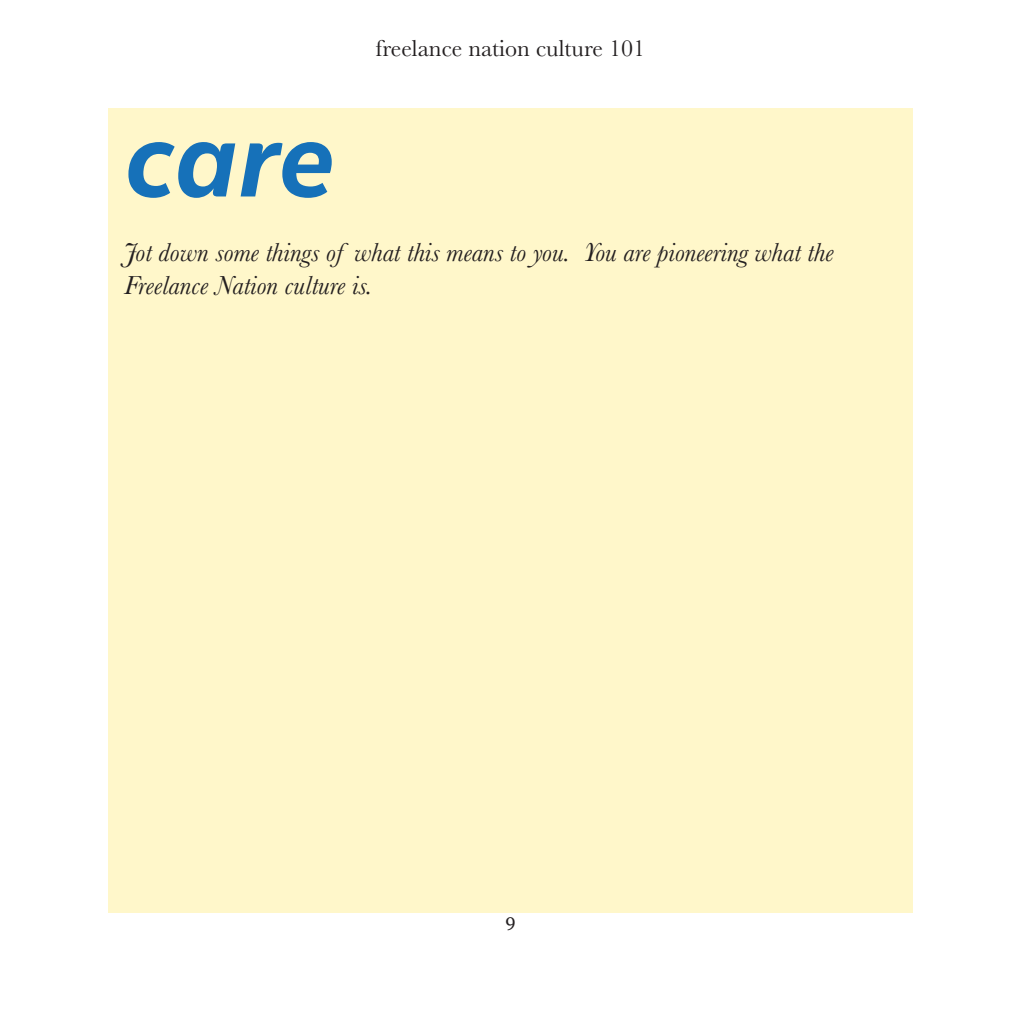
<style>
.page{position:relative;width:1021px;height:1021px;background:#fff}
.page>*{position:absolute;margin:0;border:0;box-sizing:border-box;transform-origin:0 0}
.t1{font:italic 700 105px "Intel Clear";color:#1671b9}
.t2{font:italic 27px/32.4px "Baskerville";color:#231f20}
.t3{font:24px "Baskerville";color:#231f20}
.t4{font:18px "Georgia";color:#231f20}
</style>
<div class="page">
<div style="left:108px;top:108px;width:804px;height:804px;background:#fff7ca"></div>
<p class="t1" style="left:124px;top:95px;width:212px">care</p>
<p class="t3" style="left:376px;top:32px;width:271px">freelance nation culture 101</p>
<p class="t2" style="left:124px;top:236px;width:711px">Jot down some things of what this means to you. You are pioneering what the<br>Freelance Nation culture is.</p>
<p class="t4" style="left:505px;top:907px;width:12px">9</p>
</div>
